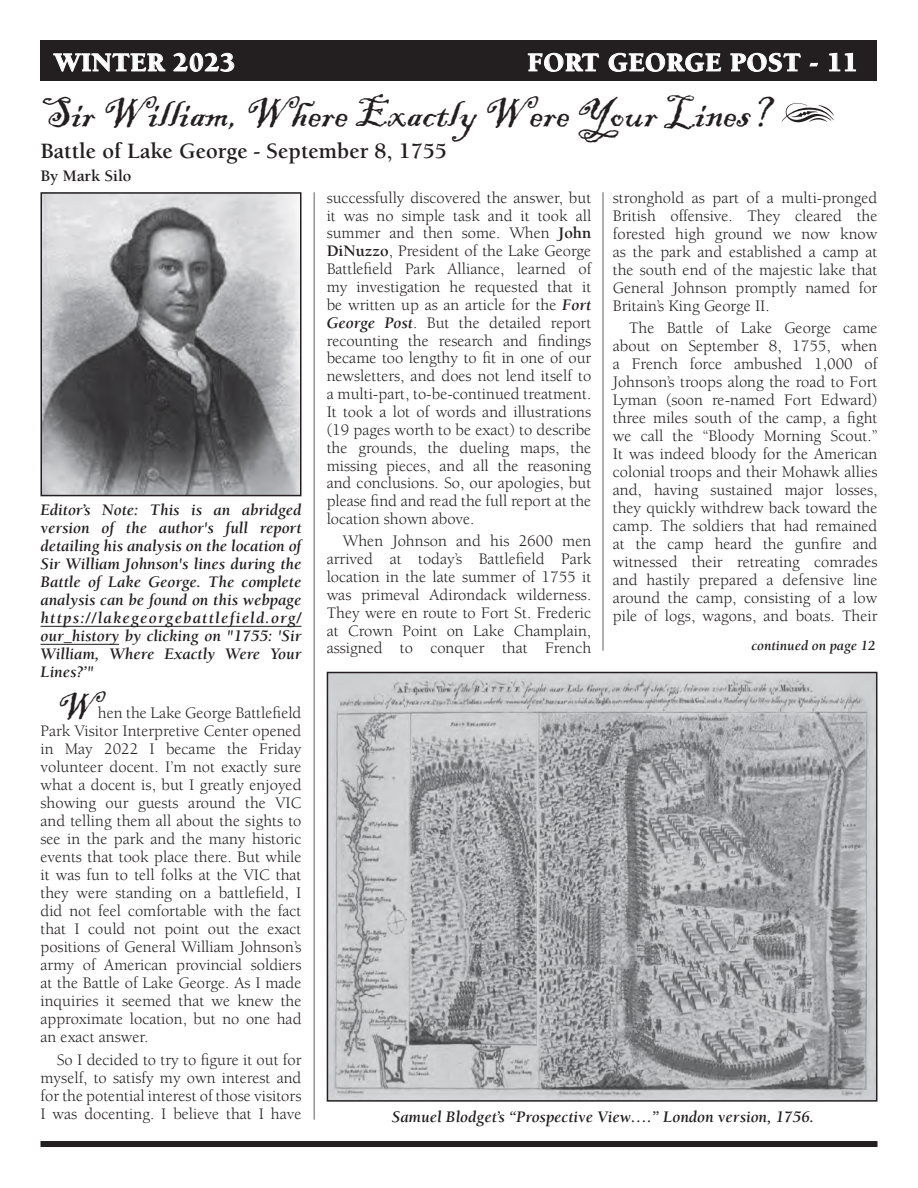
<style>
.page{position:relative;width:918px;height:1188px;background:#fff}
.page>*{position:absolute;margin:0;border:0;box-sizing:border-box;transform-origin:0 0}
.t1{font:43.5px "Blackadder ITC";color:#231f20}
.t2{font:39px "Blackadder ITC";color:#231f20}
.t3{font:900 27px "Berkeley";letter-spacing:.025em;color:#fff}
.t4{font:700 22.5px "Berkeley";color:#231f20}
.t5{font:16.5px/18px "Berkeley";color:#231f20;text-align:justify}
.t6{font:italic 700 16.5px/18px "Berkeley";color:#231f20;text-align:justify}
.t7{font:700 16.5px "Berkeley";color:#231f20}
.t8{font:italic 700 14.25px "Berkeley";color:#231f20}
.s1{font-weight:700}
.s2{font-weight:700;font-style:italic}
</style>
<div class="page">
<div style="left:40px;top:40px;width:838px;height:41px;background:#231f20"></div>
<svg style="left:53px;top:53px;width:112px;height:19px"></svg>
<svg style="left:173px;top:53px;width:61px;height:19px"></svg>
<svg style="left:528px;top:53px;width:71px;height:19px"></svg>
<svg style="left:609px;top:53px;width:112px;height:19px"></svg>
<svg style="left:730px;top:53px;width:71px;height:19px"></svg>
<svg style="left:810px;top:63px;width:8px;height:4px"></svg>
<svg style="left:829px;top:53px;width:27px;height:18px"></svg>
<div style="left:40px;top:1141px;width:838px;height:6px;background:#231f20"></div>
<hr style="left:40px;top:626px;width:262px;height:1px;background:#231f20">
<hr style="left:40px;top:644px;width:79px;height:1px;background:#231f20">
<img style="left:43px;top:195px;width:256px;height:298px">
<div style="left:40px;top:192px;width:262px;height:304px;border:2px solid #231f20"></div>
<hr style="left:314px;top:192px;width:1px;height:928px;background:#939598">
<hr style="left:602px;top:192px;width:2px;height:459px;background:#939598">
<img style="left:330px;top:675px;width:544px;height:424px">
<div style="left:327px;top:672px;width:550px;height:430px;border:2px solid #231f20"></div>
<h3 class="t3" style="left:54px;top:48px;width:183px">WINTER 2023</h3>
<h3 class="t3" style="left:527px;top:48px;width:332px">FORT GEORGE POST - 11</h3>
<h1 class="t1" style="left:40px;top:87px;width:733px">Sir William, Where Exactly Were Your Lines?</h1>
<h3 class="t4" style="left:40px;top:139px;width:408px">Battle of Lake George - September 8, 1755</h3>
<p class="t7" style="left:40px;top:167px;width:93px">By Mark Silo</p>
<p class="t6" style="left:40px;top:501px;width:263px">Editor’s Note: This is an abridged version of the author's full report detailing his analysis on the location of Sir William Johnson's lines during the Battle of Lake George. The complete analysis can be found on this webpage https://lakegeorgebattlefield.org/ our_history by clicking on "1755: 'Sir William, Where Exactly Were Your Lines?’"</p>
<h2 class="t2" style="left:57px;top:683px;width:43px">W</h2>
<p class="t5" style="left:41px;top:704px;width:263px;text-indent:57px">hen the Lake George Battlefield Park Visitor Interpretive Center opened in May 2022 I became the Friday volunteer docent. I’m not exactly sure what a docent is, but I greatly enjoyed showing our guests around the VIC and telling them all about the sights to see in the park and the many historic events that took place there. But while it was fun to tell folks at the VIC that they were standing on a battlefield, I did not feel comfortable with the fact that I could not point out the exact positions of General William Johnson’s army of American provincial soldiers at the Battle of Lake George. As I made inquiries it seemed that we knew the approximate location, but no one had an exact answer.</p>
<p class="t5" style="left:41px;top:1051px;width:263px;text-indent:16px">So I decided to try to figure it out for myself, to satisfy my own interest and for the potential interest of those visitors I was docenting. I believe that I have</p>
<p class="t5" style="left:327px;top:189px;width:266px">successfully discovered the answer, but it was no simple task and it took all summer and then some. When <span class="s1">John DiNuzzo</span>, President of the Lake George Battlefield Park Alliance, learned of my investigation he requested that it be written up as an article for the <span class="s2">Fort George Post</span>. But the detailed report recounting the research and findings became too lengthy to fit in one of our newsletters, and does not lend itself to a multi-part, to-be-continued treatment.<br>It took a lot of words and illustrations (19 pages worth to be exact) to describe the grounds, the dueling maps, the missing pieces, and all the reasoning and conclusions. So, our apologies, but please find and read the full report at the location shown above.</p>
<p class="t5" style="left:327px;top:533px;width:266px;text-indent:16px">When Johnson and his 2600 men arrived at today’s Battlefield Park location in the late summer of 1755 it was primeval Adirondack wilderness.<br>They were en route to Fort St. Frederic at Crown Point on Lake Champlain, assigned to conquer that French</p>
<p class="t5" style="left:613px;top:189px;width:266px">stronghold as part of a multi-pronged British offensive. They cleared the forested high ground we now know as the park and established a camp at the south end of the majestic lake that General Johnson promptly named for Britain’s King George II.</p>
<p class="t5" style="left:613px;top:319px;width:266px;text-indent:16px">The Battle of Lake George came about on September 8, 1755, when a French force ambushed 1,000 of Johnson’s troops along the road to Fort Lyman (soon re-named Fort Edward) three miles south of the camp, a fight we call the “Bloody Morning Scout.” It was indeed bloody for the American colonial troops and their Mohawk allies and, having sustained major losses, they quickly withdrew back toward the camp. The soldiers that had remained at the camp heard the gunfire and witnessed their retreating comrades and hastily prepared a defensive line around the camp, consisting of a low pile of logs, wagons, and boats. Their</p>
<p class="t8" style="left:751px;top:638px;width:126px">continued on page 12</p>
<p class="t6" style="left:392px;top:1109px;width:424px">Samuel Blodget’s “Prospective View….” London version, 1756.</p>
</div>
